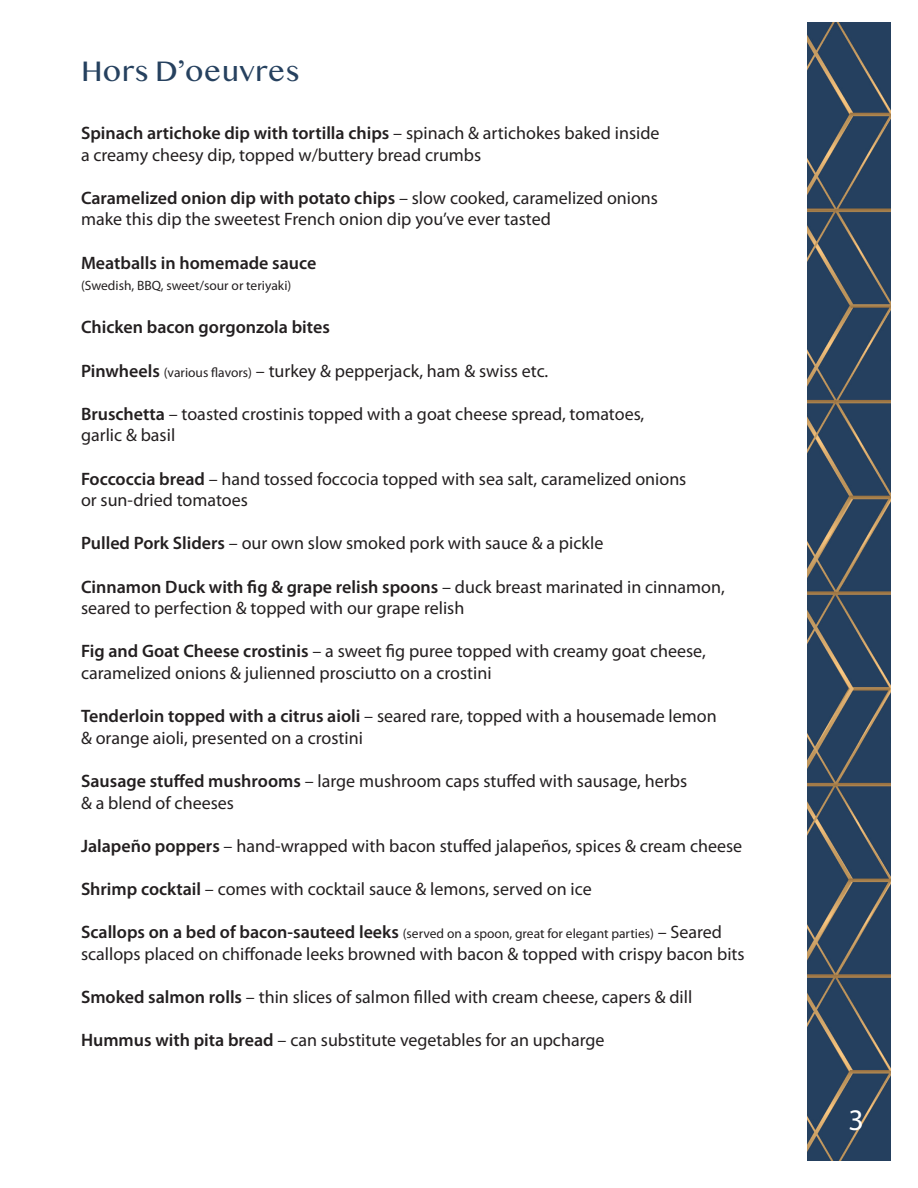
<style>
.page{position:relative;width:918px;height:1188px;background:#fff}
.page>*{position:absolute;margin:0;border:0;box-sizing:border-box;transform-origin:0 0}
.Headers{font:30px "Myanmar MN";color:#26415f}
.t1{font:30px "Myriad Pro";color:#fff}
.t2{font:18px/21.6px "Myriad Pro";color:#231f20}
.t3{font:600 18px "Myriad Pro";color:#231f20}
.t4{font:13.5px "Myriad Pro";color:#231f20}
.s1{font-weight:600}
.s2{font-size:13.5px}
.s3{font-weight:600;font-size:18px}
.s4{font-size:18px}
</style>
<div class="page">
<img style="left:807px;top:22px;width:84px;height:1139px">
<p class="Headers" style="left:81px;top:54px;width:220px">Hors D’oeuvres</p>
<p class="t2" style="left:81px;top:122px;width:580px"><span class="s1">Spinach artichoke dip with tortilla chips</span> – spinach &amp; artichokes baked inside a creamy cheesy dip, topped w/buttery bread crumbs</p>
<p class="t2" style="left:81px;top:187px;width:579px"><span class="s1">Caramelized onion dip with potato chips</span> – slow cooked, caramelized onions make this dip the sweetest French onion dip you’ve ever tasted</p>
<p class="t3" style="left:81px;top:251px;width:237px">Meatballs in homemade sauce</p>
<p class="t4" style="left:81px;top:277px;width:212px">(Swedish, BBQ, sweet/sour or teriyaki)</p>
<p class="t3" style="left:81px;top:316px;width:250px">Chicken bacon gorgonzola bites</p>
<p class="t2" style="left:81px;top:360px;width:469px"><span class="s1">Pinwheels</span> <span class="s2">(various flavors)</span> – turkey &amp; pepperjack, ham &amp; swiss etc.</p>
<p class="t2" style="left:81px;top:403px;width:565px"><span class="s1">Bruschetta</span> – toasted crostinis topped with a goat cheese spread, tomatoes,</p>
<p class="t2" style="left:81px;top:424px;width:96px">garlic &amp; basil</p>
<p class="t2" style="left:81px;top:468px;width:607px"><span class="s1">Foccoccia bread</span> – hand tossed foccocia topped with sea salt, caramelized onions or sun-dried tomatoes</p>
<p class="t2" style="left:81px;top:532px;width:524px"><span class="s1">Pulled Pork Sliders</span> – our own slow smoked pork with sauce &amp; a pickle</p>
<p class="t2" style="left:81px;top:576px;width:645px"><span class="s1">Cinnamon Duck with fig &amp; grape relish spoons</span> – duck breast marinated in cinnamon, seared to perfection &amp; topped with our grape relish</p>
<p class="t2" style="left:81px;top:640px;width:626px"><span class="s1">Fig and Goat Cheese crostinis</span> – a sweet fig puree topped with creamy goat cheese, caramelized onions &amp; julienned prosciutto on a crostini</p>
<p class="t2" style="left:81px;top:705px;width:637px"><span class="s1">Tenderloin topped with a citrus aioli</span> – seared rare, topped with a housemade lemon &amp; orange aioli, presented on a crostini</p>
<p class="t2" style="left:81px;top:770px;width:608px"><span class="s1">Sausage stuffed mushrooms</span> – large mushroom caps stuffed with sausage, herbs &amp; a blend of cheeses</p>
<p class="t2" style="left:81px;top:835px;width:663px"><span class="s1">Jalapeño poppers</span> – hand-wrapped with bacon stuffed jalapeños, spices &amp; cream cheese</p>
<p class="t2" style="left:81px;top:878px;width:512px"><span class="s1">Shrimp cocktail</span> – comes with cocktail sauce &amp; lemons, served on ice</p>
<p class="t4" style="left:81px;top:925px;width:643px"><span class="s3">Scallops on a bed of bacon-sauteed leeks</span> (served on a spoon, great for elegant parties) <span class="s4">– Seared</span></p>
<p class="t2" style="left:81px;top:943px;width:665px">scallops placed on chiffonade leeks browned with bacon &amp; topped with crispy bacon bits</p>
<p class="t2" style="left:81px;top:986px;width:613px"><span class="s1">Smoked salmon rolls</span> – thin slices of salmon filled with cream cheese, capers &amp; dill</p>
<p class="t2" style="left:81px;top:1029px;width:525px"><span class="s1">Hummus with pita bread</span> – can substitute vegetables for an upcharge</p>
<h1 class="t1" style="left:849px;top:1101px;width:17px">3</h1>
</div>
